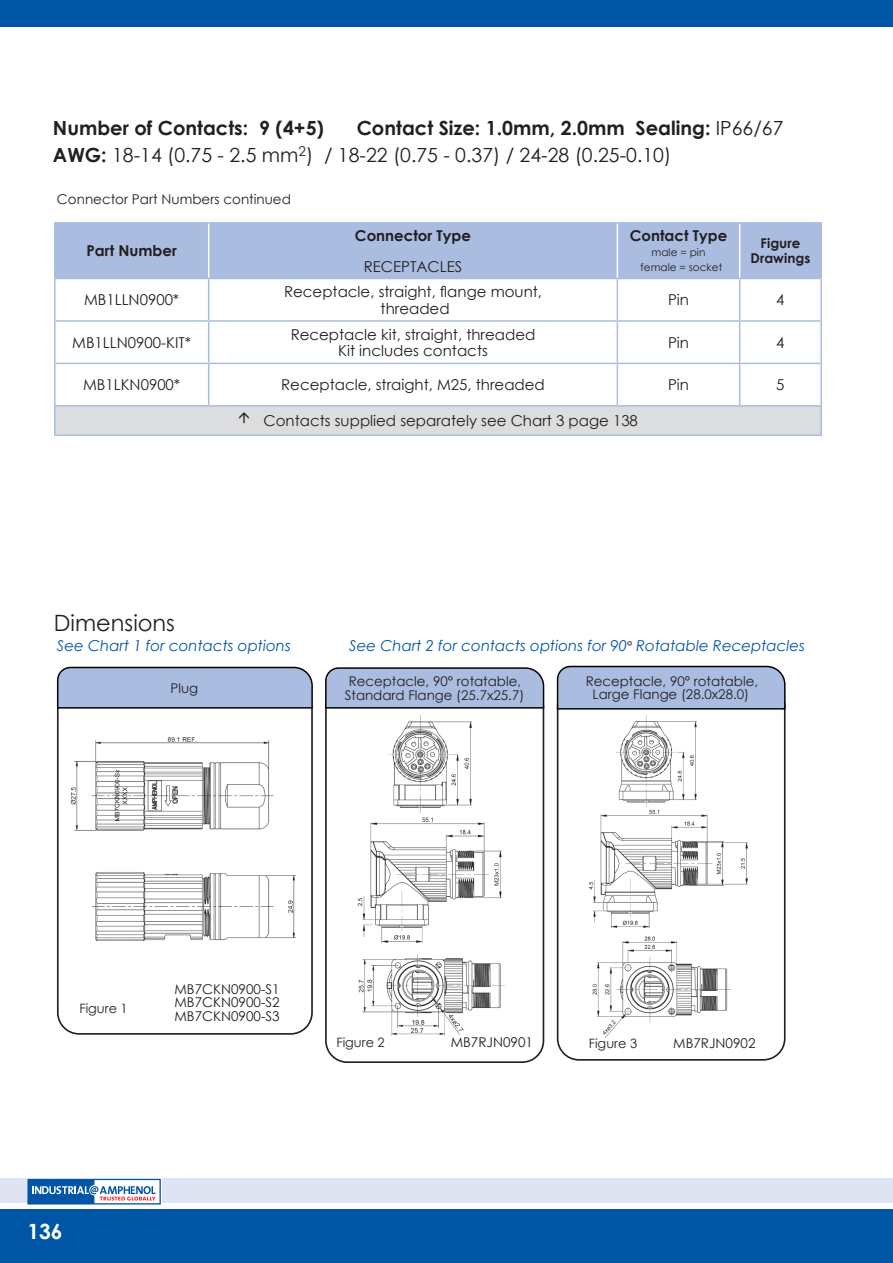
<style>
.page{position:relative;width:893px;height:1263px;background:#fff}
.page>*{position:absolute;margin:0;border:0;box-sizing:border-box;transform-origin:0 0}
.Page_Sub_Header_Conn{font:22.5px "Century Gothic";color:#231f20}
.t1{font:700 21px "Century Gothic";color:#fff}
.GROUP_SHEL_SZ_HEADER{font:19.5px/27px "Century Gothic";color:#231f20}
.GROUP_SHEL_SZ_HEADER-2{font:700 19.5px "Century Gothic";color:#231f20}
.Table_Text{font:15px/16.5px "Century Gothic";color:#231f20;text-align:center}
.Chart_Choice_italic{font:italic 15px "Century Gothic";color:#0155a5}
.Part_Image_Header_fo{font:15px "Century Gothic";color:#231f20}
.PART___Connector{font:15px "Century Gothic";color:#231f20}
.Tert_bulleted_indent{font:700 15px "Century Gothic";color:#231f20}
.PLUGSRECEPTACLES_HEA{font:15px "Century Gothic";color:#231f20}
.Part_Image_Header_fo-2{font:13.5px "Century Gothic";color:#231f20}
.Tert_bulleted_indent-2{font:13.5px "Century Gothic";color:#231f20}
.Tert_bulleted_indent-3{font:700 13.5px/15px "Century Gothic";color:#231f20;text-align:center}
.Part_Image_Header_fo-3{font:13.35px "Century Gothic";color:#231f20}
.Part_Image_Header_fo-4{font:12.9px "Century Gothic";color:#231f20}
.Tert_bulleted_indent-4{font:10.5px/15px "Century Gothic";color:#231f20;text-align:center}
.s1{font-weight:700}
.s2{font-style:normal;font-size:13.35px;color:#231f20}
</style>
<div class="page">
<img style="left:71px;top:737px;width:224px;height:203px">
<div style="left:57px;top:688px;width:256px;height:347px;border:2px solid #231f20;border-radius:21px"></div>
<svg style="left:56px;top:666px;width:257px;height:43px;background:#a0b0ce"></svg>
<img style="left:357px;top:716px;width:147px;height:319px">
<div style="left:325px;top:686px;width:219px;height:377px;border:2px solid #231f20;border-radius:21px"></div>
<svg style="left:325px;top:667px;width:220px;height:42px;background:#9eaecd"></svg>
<img style="left:588px;top:716px;width:159px;height:321px">
<div style="left:557px;top:684px;width:229px;height:377px;border:2px solid #231f20;border-radius:21px"></div>
<svg style="left:556px;top:665px;width:230px;height:45px;background:#a0b0cf"></svg>
<div style="left:56px;top:224px;width:764px;height:54px;background:#aabcdf"></div>
<svg style="left:56px;top:279px;width:764px;height:126px"></svg>
<div style="left:55px;top:406px;width:766px;height:29px;background:#dcdddf"></div>
<hr style="left:54px;top:222px;width:155px;height:2px;background:#aabcdf">
<hr style="left:54px;top:224px;width:2px;height:54px;background:#aabcdf">
<hr style="left:208px;top:224px;width:1px;height:54px;background:#fff">
<hr style="left:739px;top:224px;width:1px;height:54px;background:#fff">
<hr style="left:54px;top:278px;width:155px;height:1px;background:#aabcdf">
<hr style="left:54px;top:279px;width:2px;height:41px;background:#aabcdf">
<hr style="left:209px;top:278px;width:408px;height:1px;background:#aabcdf">
<hr style="left:208px;top:279px;width:1px;height:41px;background:#aabcdf">
<hr style="left:617px;top:278px;width:123px;height:1px;background:#aabcdf">
<hr style="left:617px;top:279px;width:1px;height:41px;background:#aabcdf">
<hr style="left:740px;top:278px;width:80px;height:1px;background:#aabcdf">
<hr style="left:739px;top:279px;width:1px;height:41px;background:#aabcdf">
<hr style="left:54px;top:320px;width:155px;height:2px;background:#aabcdf">
<hr style="left:54px;top:322px;width:2px;height:41px;background:#aabcdf">
<hr style="left:209px;top:320px;width:408px;height:2px;background:#aabcdf">
<hr style="left:208px;top:322px;width:1px;height:41px;background:#aabcdf">
<hr style="left:617px;top:320px;width:123px;height:2px;background:#aabcdf">
<hr style="left:617px;top:322px;width:1px;height:41px;background:#aabcdf">
<hr style="left:740px;top:320px;width:80px;height:2px;background:#aabcdf">
<hr style="left:739px;top:322px;width:1px;height:41px;background:#aabcdf">
<hr style="left:54px;top:364px;width:2px;height:41px;background:#aabcdf">
<hr style="left:208px;top:364px;width:1px;height:41px;background:#aabcdf">
<hr style="left:617px;top:364px;width:1px;height:41px;background:#aabcdf">
<hr style="left:739px;top:364px;width:1px;height:41px;background:#aabcdf">
<hr style="left:209px;top:222px;width:408px;height:2px;background:#aabcdf">
<hr style="left:617px;top:222px;width:123px;height:2px;background:#aabcdf">
<hr style="left:740px;top:222px;width:82px;height:2px;background:#aabcdf">
<hr style="left:820px;top:224px;width:2px;height:54px;background:#aabcdf">
<hr style="left:820px;top:278px;width:2px;height:43px;background:#aabcdf">
<hr style="left:820px;top:321px;width:2px;height:42px;background:#aabcdf">
<hr style="left:820px;top:363px;width:2px;height:42px;background:#aabcdf">
<hr style="left:54px;top:407px;width:2px;height:27px;background:#aabcdf">
<hr style="left:54px;top:363px;width:155px;height:1px;background:#aabcdf">
<hr style="left:209px;top:363px;width:408px;height:1px;background:#aabcdf">
<hr style="left:617px;top:363px;width:123px;height:1px;background:#aabcdf">
<hr style="left:740px;top:363px;width:80px;height:1px;background:#aabcdf">
<hr style="left:54px;top:405px;width:155px;height:2px;background:#aabcdf">
<hr style="left:209px;top:405px;width:408px;height:2px;background:#aabcdf">
<hr style="left:617px;top:405px;width:123px;height:2px;background:#aabcdf">
<hr style="left:740px;top:405px;width:82px;height:2px;background:#aabcdf">
<hr style="left:820px;top:407px;width:2px;height:27px;background:#aabcdf">
<hr style="left:54px;top:434px;width:155px;height:2px;background:#aabcdf">
<hr style="left:209px;top:434px;width:408px;height:2px;background:#aabcdf">
<hr style="left:617px;top:434px;width:123px;height:2px;background:#aabcdf">
<hr style="left:740px;top:434px;width:82px;height:2px;background:#aabcdf">
<hr style="left:617px;top:224px;width:1px;height:54px;background:#fff">
<div style="left:0;top:1210px;width:893px;height:53px;background:#0155a5"></div>
<div style="left:0;top:0;width:893px;height:26px;background:#0155a5"></div>
<div style="left:0;top:1178px;width:893px;height:25px;background:#e0e4f2"></div>
<div style="left:27px;top:1178px;width:134px;height:27px;background:#fff"></div>
<div style="left:27px;top:1179px;width:134px;height:25px;border:1px solid #0155a5"></div>
<svg style="left:28px;top:1179px;width:128px;height:25px"></svg>
<p class="GROUP_SHEL_SZ_HEADER" style="left:53px;top:114px;width:732px;text-indent:304px"><span class="s1">Contact Size: 1.0mm, 2.0mm Sealing:</span> IP66/67<br><span class="s1">AWG:</span> 18-14 (0.75 - 2.5 mm<sup>2</sup>) / 18-22 (0.75 - 0.37) / 24-28 (0.25-0.10)</p>
<p class="GROUP_SHEL_SZ_HEADER-2" style="left:53px;top:113px;width:273px">Number of Contacts: 9 (4+5)</p>
<p class="Tert_bulleted_indent-2" style="left:57px;top:190px;width:236px">Connector Part Numbers continued</p>
<p class="Tert_bulleted_indent" style="left:87px;top:239px;width:92px">Part Number</p>
<p class="Tert_bulleted_indent" style="left:355px;top:224px;width:118px">Connector Type</p>
<p class="PLUGSRECEPTACLES_HEA" style="left:364px;top:256px;width:100px">RECEPTACLES</p>
<p class="PART___Connector" style="left:84px;top:289px;width:97px">MB1LLN0900*</p>
<p class="Table_Text" style="left:284px;top:283px;width:260px">Receptacle, straight, flange mount,</p>
<p class="Table_Text" style="left:381px;top:300px;width:71px">threaded</p>
<p class="Tert_bulleted_indent" style="left:630px;top:224px;width:99px">Contact Type</p>
<p class="Tert_bulleted_indent-4" style="left:641px;top:245px;width:83px">male = pin female = socket</p>
<p class="Tert_bulleted_indent-3" style="left:751px;top:235px;width:61px">Figure<br>Drawings</p>
<p class="Table_Text" style="left:668px;top:291px;width:23px">Pin</p>
<p class="Table_Text" style="left:776px;top:291px;width:10px">4</p>
<p class="PART___Connector" style="left:72px;top:332px;width:120px">MB1LLN0900-KIT*</p>
<p class="Table_Text" style="left:291px;top:326px;width:246px">Receptacle kit, straight, threaded<br>Kit includes contacts</p>
<p class="Table_Text" style="left:668px;top:334px;width:23px">Pin</p>
<p class="Table_Text" style="left:776px;top:334px;width:10px">4</p>
<p class="PART___Connector" style="left:83px;top:374px;width:99px">MB1LKN0900*</p>
<p class="Table_Text" style="left:281px;top:376px;width:265px">Receptacle, straight, M25, threaded</p>
<p class="Table_Text" style="left:668px;top:376px;width:23px">Pin</p>
<p class="Table_Text" style="left:776px;top:376px;width:10px">5</p>
<p class="Part_Image_Header_fo" style="left:264px;top:410px;width:376px">Contacts supplied separately see Chart 3 page 138</p>
<p class="Page_Sub_Header_Conn" style="left:54px;top:607px;width:123px">Dimensions</p>
<p class="Chart_Choice_italic" style="left:57px;top:635px;width:235px">See Chart 1 for contacts options</p>
<p class="Chart_Choice_italic" style="left:349px;top:635px;width:457px">See Chart 2 for contacts options for 90<span class="s2">°</span> Rotatable Receptacles</p>
<p class="Part_Image_Header_fo-3" style="left:171px;top:678px;width:29px">Plug</p>
<p class="Part_Image_Header_fo-3" style="left:349px;top:672px;width:174px">Receptacle, 90° rotatable,</p>
<p class="Part_Image_Header_fo-3" style="left:345px;top:685px;width:181px">Standard Flange (25.7x25.7)</p>
<p class="Part_Image_Header_fo-3" style="left:586px;top:672px;width:174px">Receptacle, 90° rotatable,</p>
<p class="Part_Image_Header_fo-3" style="left:592px;top:685px;width:158px">Large Flange (28.0x28.0)</p>
<p class="Part_Image_Header_fo-4" style="left:79px;top:1000px;width:50px">Figure 1</p>
<p class="Part_Image_Header_fo-2" style="left:175px;top:979px;width:107px">MB7CKN0900-S1</p>
<p class="Part_Image_Header_fo-2" style="left:175px;top:993px;width:107px">MB7CKN0900-S2</p>
<p class="Part_Image_Header_fo-2" style="left:175px;top:1006px;width:107px">MB7CKN0900-S3</p>
<p class="Part_Image_Header_fo-4" style="left:336px;top:1033px;width:50px">Figure 2</p>
<p class="Part_Image_Header_fo-2" style="left:451px;top:1032px;width:84px">MB7RJN0901</p>
<p class="Part_Image_Header_fo-2" style="left:673px;top:1034px;width:84px">MB7RJN0902</p>
<p class="Part_Image_Header_fo-4" style="left:589px;top:1034px;width:50px">Figure 3</p>
<h2 class="t1" style="left:27px;top:1215px;width:37px">136</h2>
</div>
